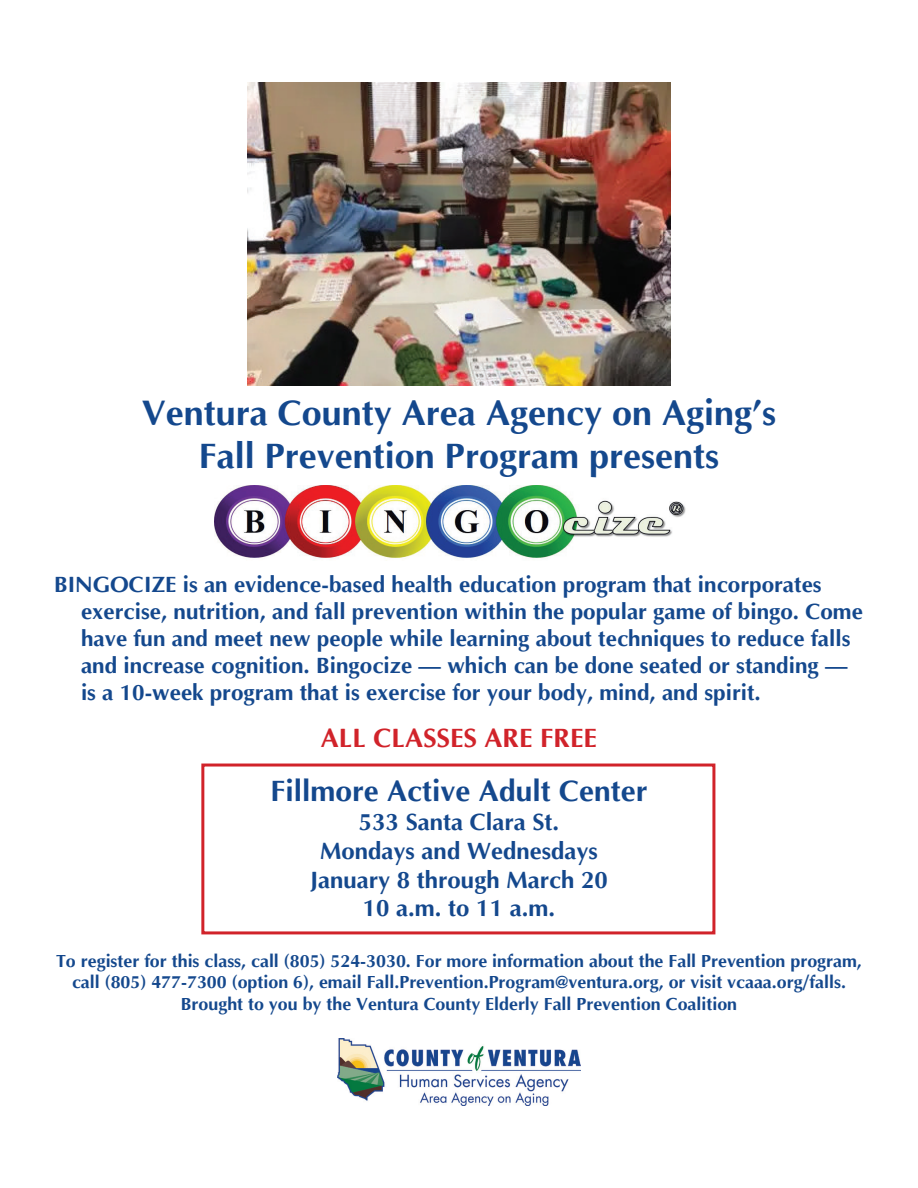
<style>
.page{position:relative;width:918px;height:1188px;background:#fff}
.page>*{position:absolute;margin:0;border:0;box-sizing:border-box;transform-origin:0 0}
.t1{font:700 36px/43.2px "Optima";color:#14488d;text-align:center}
.t2{font:700 30px "Optima";color:#14488d}
.t3{font:700 27px "Optima";color:#d1232a}
.t4{font:700 24px/28.8px "Optima";color:#14488d;text-align:center}
.t5{font:700 22.5px/27px "Optima";color:#14488d}
.t6{font:700 17.85px/21.5px "Optima";color:#14488d;text-align:center}
</style>
<div class="page">
<div style="left:201px;top:764px;width:514px;height:170px;border:3px solid #d1232a"></div>
<img style="left:214px;top:485px;width:472px;height:74px">
<img style="left:248px;top:83px;width:422px;height:302px">
<img style="left:338px;top:1039px;width:242px;height:67px">
<h1 class="t1" style="left:142px;top:392px;width:636px">Ventura County Area Agency on Aging’s<br>Fall Prevention Program presents</h1>
<p class="t5" style="left:81px;top:572px;width:783px;text-indent:-27px">BINGOCIZE is an evidence-based health education program that incorporates exercise, nutrition, and fall prevention within the popular game of bingo. Come have fun and meet new people while learning about techniques to reduce falls and increase cognition. Bingocize — which can be done seated or standing — is a 10-week program that is exercise for your body, mind, and spirit.</p>
<p class="t3" style="left:321px;top:723px;width:278px">ALL CLASSES ARE FREE</p>
<h2 class="t2" style="left:271px;top:775px;width:378px">Fillmore Active Adult Center</h2>
<p class="t4" style="left:310px;top:808px;width:299px">533 Santa Clara St.<br>Mondays and Wednesdays<br>January 8 through March 20<br>10 a.m. to 11 a.m.</p>
<p class="t6" style="left:56px;top:950px;width:807px">To register for this class, call (805) 524-3030. For more information about the Fall Prevention program, call (805) 477-7300 (option 6), email Fall.Prevention.Program@ventura.org, or visit vcaaa.org/falls.<br>Brought to you by the Ventura County Elderly Fall Prevention Coalition</p>
</div>
